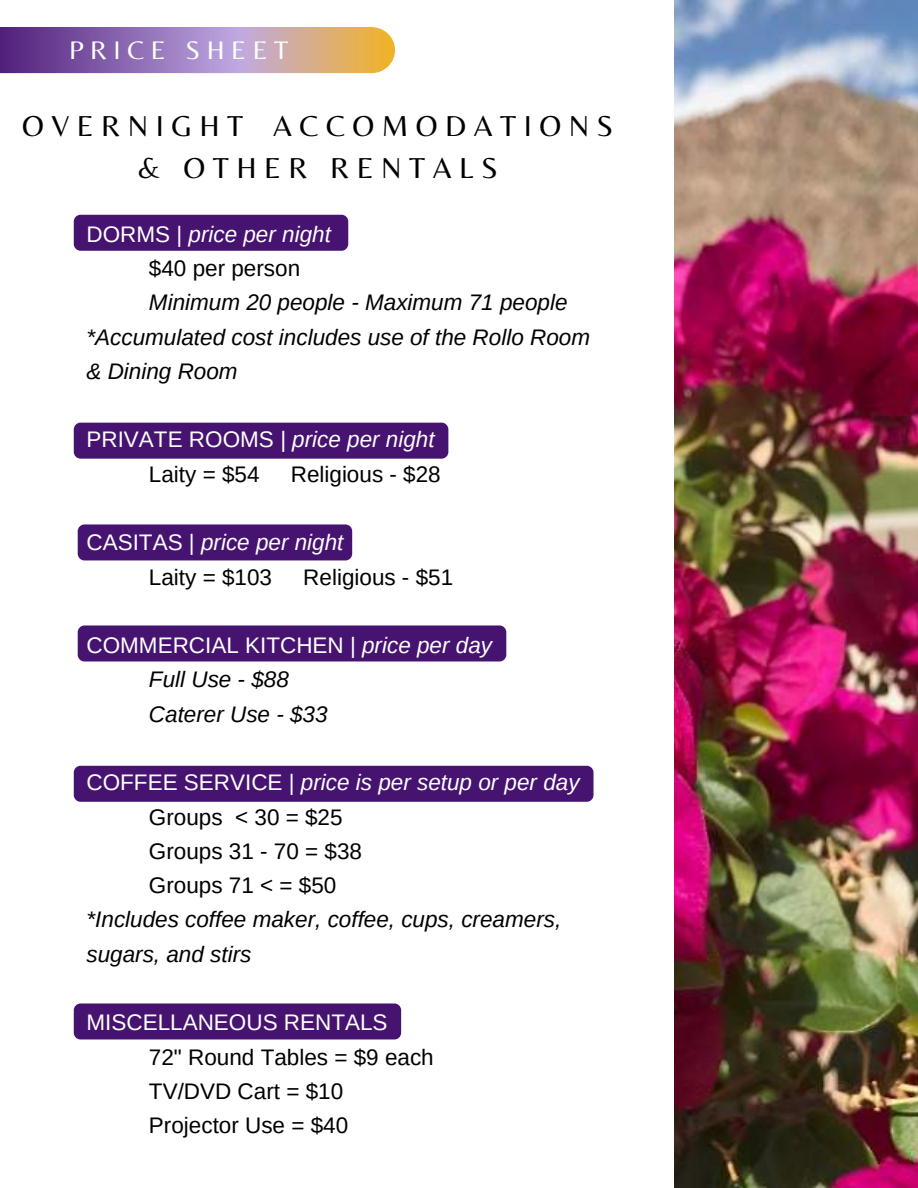
<style>
.page{position:relative;width:918px;height:1188px;background:#fff}
.page>*{position:absolute;margin:0;border:0;box-sizing:border-box;transform-origin:0 0}
.t1{font:30px/41.7px "Belleza";letter-spacing:.25em;color:#000;text-align:center}
.t2{font:26.4px "Belleza";letter-spacing:.25em;color:#fff}
.t3{font:italic 22.5px/34.3px "Arimo";color:#000}
.t4{font:22.5px/34.3px "Arimo";color:#000}
.t5{font:italic 22.5px/34.3px "Arimo";color:#fff}
.t6{font:22.5px "Arimo";color:#fff}
.s1{font-style:normal}
.s2{font-style:normal;color:#000}
.s3{font-style:normal;color:#fff}
.s4{color:#fff}
.s5{font-style:italic;color:#fff}
</style>
<div class="page">
<svg style="left:0;top:27px;width:395px;height:46px;background:#a8829f"></svg>
<div style="left:74px;top:215px;width:274px;height:36px;background:#461371;border-radius:7px"></div>
<div style="left:78px;top:524px;width:274px;height:36px;background:#461371;border-radius:7px"></div>
<div style="left:74px;top:423px;width:374px;height:36px;background:#461371;border-radius:7px"></div>
<div style="left:78px;top:625px;width:428px;height:36px;background:#461371;border-radius:7px"></div>
<div style="left:74px;top:766px;width:520px;height:36px;background:#461371;border-radius:7px"></div>
<div style="left:74px;top:1003px;width:327px;height:36px;background:#461371;border-radius:7px"></div>
<img style="left:674px;top:0;width:244px;height:1188px">
<p class="t2" style="left:69px;top:35px;width:221px">PRICE SHEET</p>
<h1 class="t1" style="left:22px;top:105px;width:593px">OVERNIGHT ACCOMODATIONS &amp; OTHER RENTALS</h1>
<p class="t5" style="left:149px;top:217px;width:183px;text-indent:-62px"><span class="s1">DORMS |</span> price per night <span class="s2">$40 per person</span></p>
<p class="t3" style="left:87px;top:285px;width:505px;text-indent:62px">Minimum 20 people - Maximum 71 people *Accumulated cost includes use of the Rollo Room &amp; Dining Room</p>
<p class="t5" style="left:149px;top:422px;width:287px;text-indent:-62px"><span class="s1">PRIVATE ROOMS</span> | price per night<br><span class="s2">Laity = $54</span></p>
<p class="t4" style="left:291px;top:457px;width:151px">Religious - $28</p>
<p class="t5" style="left:87px;top:525px;width:258px;text-align:center"><span class="s1">CASITAS |</span> price per night<br><span class="s2">Laity = $103</span></p>
<p class="t4" style="left:303px;top:560px;width:151px">Religious - $51</p>
<p class="t3" style="left:149px;top:628px;width:345px;text-indent:-62px"><span class="s3">COMMERCIAL KITCHEN |</span> <span class="s4">price per day<br></span>Full Use - $88<br>Caterer Use - $33</p>
<p class="t4" style="left:149px;top:765px;width:432px;text-indent:-62px"><span class="s4">COFFEE SERVICE |</span> <span class="s5">price is per setup or per day<br></span>Groups &lt; 30 = $25<br>Groups 31 - 70 = $38<br>Groups 71 &lt; = $50</p>
<p class="t3" style="left:87px;top:902px;width:476px">*Includes coffee maker, coffee, cups, creamers, sugars, and stirs</p>
<p class="t6" style="left:87px;top:1010px;width:303px">MISCELLANEOUS RENTALS</p>
<p class="t4" style="left:149px;top:1040px;width:286px">72" Round Tables = $9 each<br>TV/DVD Cart = $10<br>Projector Use = $40</p>
</div>
